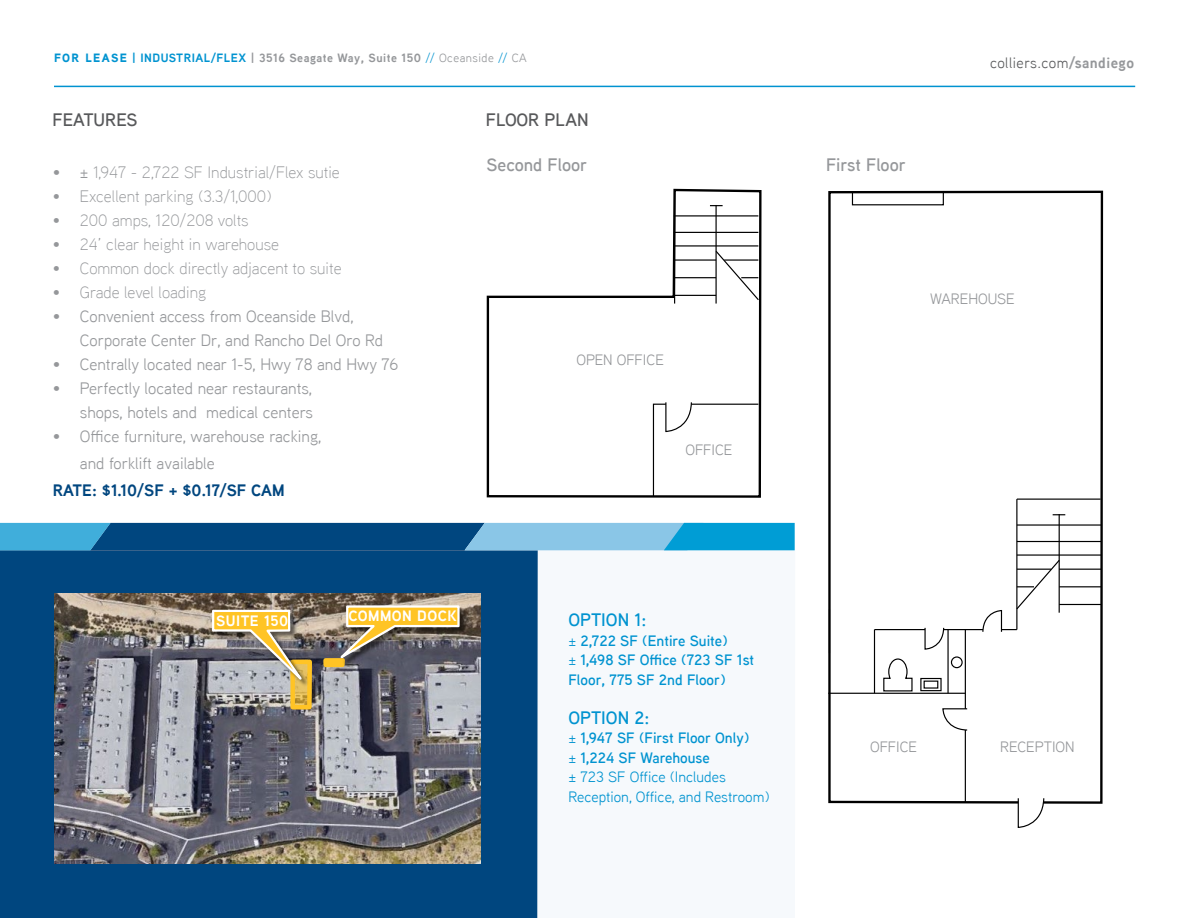
<style>
.page{position:relative;width:1188px;height:918px;background:#fff}
.page>*{position:absolute;margin:0;border:0;box-sizing:border-box;transform-origin:0 0}
.t1{font:600 18px "Aaux Next";color:#95979a}
.t2{font:600 18px "Aaux Next";color:#58595b}
.t3{font:600 18px "Aaux Next";color:#0093d0}
.t4{font:16.5px/24px "Aaux Next";color:#95979a}
.t5{font:300 16.5px "Aaux Next";color:#95979a}
.t6{font:700 16.5px "Aaux Next";color:#00467f}
.t7{font:15px/19.5px "Aaux Next";color:#0093d0}
.t8{font:600 15px/19.5px "Aaux Next";color:#0093d0}
.t9{font:15px "Aaux Next";color:#95979a}
.t10{font:15px "Aaux Next";letter-spacing:.03em;color:#58595b}
.t11{font:700 15px "Aaux Next";letter-spacing:.03em;color:#fff}
.t12{font:700 12px "Aaux Next";letter-spacing:.04em;color:#95979a}
.s1{font-weight:900;color:#0093d0}
.s2{color:#0093d0}
.s3{font-weight:400;color:#0093d0}
.s4{font-weight:400}
.s5{font-weight:700;color:#95979a}
.s6{font-weight:600}
</style>
<div class="page">
<svg style="left:828px;top:190px;width:276px;height:614px"></svg>
<hr style="left:1017px;top:499px;width:84px;height:1px;background:#000">
<hr style="left:965px;top:630px;width:1px;height:172px;background:#000">
<hr style="left:1059px;top:514px;width:1px;height:99px;background:#000">
<hr style="left:1016px;top:499px;width:1px;height:131px;background:#000">
<hr style="left:1017px;top:524px;width:84px;height:2px;background:#000">
<hr style="left:1017px;top:541px;width:84px;height:1px;background:#000">
<hr style="left:1017px;top:554px;width:84px;height:2px;background:#000">
<hr style="left:1059px;top:569px;width:42px;height:1px;background:#000">
<hr style="left:1059px;top:586px;width:42px;height:1px;background:#000">
<hr style="left:1059px;top:604px;width:42px;height:1px;background:#000">
<svg style="left:1015px;top:559px;width:46px;height:52px"></svg>
<div style="left:852px;top:191px;width:92px;height:14px;border:1px solid #000"></div>
<hr style="left:829px;top:609px;width:1px;height:44px;background:#000">
<svg style="left:942px;top:708px;width:26px;height:23px"></svg>
<div style="left:920px;top:678px;width:22px;height:13px;border:1px solid #000"></div>
<svg style="left:883px;top:658px;width:30px;height:34px"></svg>
<svg style="left:1017px;top:797px;width:28px;height:31px"></svg>
<hr style="left:875px;top:629px;width:142px;height:1px;background:#000">
<svg style="left:982px;top:609px;width:21px;height:24px"></svg>
<svg style="left:1053px;top:514px;width:12px;height:1px"></svg>
<hr style="left:828px;top:693px;width:137px;height:1px;background:#000">
<svg style="left:486px;top:188px;width:276px;height:310px"></svg>
<hr style="left:715px;top:205px;width:2px;height:99px;background:#000">
<hr style="left:674px;top:190px;width:1px;height:114px;background:#000">
<hr style="left:674px;top:215px;width:84px;height:2px;background:#000">
<hr style="left:674px;top:232px;width:84px;height:1px;background:#000">
<hr style="left:674px;top:245px;width:84px;height:2px;background:#000">
<hr style="left:674px;top:259px;width:42px;height:2px;background:#000">
<hr style="left:674px;top:277px;width:42px;height:1px;background:#000">
<hr style="left:674px;top:295px;width:42px;height:1px;background:#000">
<svg style="left:714px;top:250px;width:46px;height:51px"></svg>
<hr style="left:488px;top:296px;width:186px;height:1px;background:#000">
<hr style="left:874px;top:630px;width:1px;height:63px;background:#000">
<svg style="left:924px;top:627px;width:21px;height:23px"></svg>
<div style="left:951px;top:657px;width:11px;height:11px;background:#fff;border-radius:50%"></div>
<div style="left:951px;top:656px;width:12px;height:12px;border:1px solid #000;border-radius:50%"></div>
<svg style="left:652px;top:401px;width:108px;height:97px"></svg>
<hr style="left:947px;top:630px;width:2px;height:63px;background:#000">
<div style="left:0;top:550px;width:538px;height:368px;background:#00467f"></div>
<svg style="left:0;top:523px;width:795px;height:27px;background:#2a80b1"></svg>
<img style="left:54px;top:594px;width:427px;height:270px">
<svg style="left:295px;top:696px;width:12px;height:8px"></svg>
<div style="left:290px;top:660px;width:22px;height:49px;border:4px solid #ffc425"></div>
<div style="left:323px;top:658px;width:22px;height:9px;border:4px solid #ffc425"></div>
<div style="left:342px;top:606px;width:125px;height:59px;background:#000;opacity:.55"></div>
<svg style="left:327px;top:604px;width:134px;height:64px;background:#9d8a61"></svg>
<img style="left:211px;top:609px;width:104px;height:87px">
<hr style="left:54px;top:86px;width:1081px;height:1px;background:#0093d0">
<p class="t12" style="left:54px;top:50px;width:474px"><span class="s1">FOR LEASE</span> <span class="s2">| INDUSTRIAL/FLEX</span> | 3516 Seagate Way, Suite 150 <span class="s3">//</span> <span class="s4">Oceanside</span> <span class="s3">//</span> <span class="s4">CA</span></p>
<p class="t2" style="left:52px;top:108px;width:86px">FEATURES</p>
<p class="t5" style="left:53px;top:161px;width:288px"><span class="s4">• ±</span> 1,947 - 2,722 SF Industrial/Flex sutie</p>
<p class="t5" style="left:53px;top:185px;width:220px">• Excellent parking (3.3/1,000)</p>
<p class="t5" style="left:53px;top:209px;width:197px">• 200 amps, 120/208 volts</p>
<p class="t5" style="left:53px;top:233px;width:228px">• 24’ clear height in warehouse</p>
<p class="t5" style="left:53px;top:257px;width:290px">• Common dock directly adjacent to suite</p>
<p class="t5" style="left:53px;top:281px;width:155px">• Grade level loading</p>
<p class="t4" style="left:80px;top:303px;width:305px;text-indent:-27px">• Convenient access from Oceanside Blvd,<br>Corporate Center Dr, and Rancho Del Oro Rd</p>
<p class="t4" style="left:53px;top:351px;width:347px">• Centrally located near 1-5, Hwy 78 and Hwy 76</p>
<p class="t4" style="left:53px;top:375px;width:262px;text-align:right">• Perfectly located near restaurants, shops, hotels and medical centers</p>
<p class="t4" style="left:80px;top:422px;width:243px;line-height:27px;text-indent:-27px">• Office furniture, warehouse racking, and forklift available</p>
<p class="t6" style="left:53px;top:478px;width:233px">RATE: $1.10/SF + $0.17/SF CAM</p>
<p class="t2" style="left:486px;top:108px;width:104px">FLOOR PLAN</p>
<p class="t1" style="left:487px;top:152px;width:102px">Second Floor</p>
<p class="t1" style="left:826px;top:152px;width:81px">First Floor</p>
<p class="t9" style="left:577px;top:350px;width:89px">OPEN OFFICE</p>
<p class="t9" style="left:685px;top:440px;width:48px">OFFICE</p>
<p class="t10" style="left:990px;top:53px;width:146px">colliers.com<span class="s5">/sandiego</span></p>
<p class="t9" style="left:930px;top:289px;width:86px">WAREHOUSE</p>
<p class="t11" style="left:216px;top:610px;width:74px">SUITE 150</p>
<p class="t11" style="left:348px;top:606px;width:110px">COMMON DOCK</p>
<p class="t3" style="left:568px;top:607px;width:80px">OPTION 1:</p>
<p class="t8" style="left:568px;top:630px;width:187px"><span class="s4">±</span> 2,722 SF (Entire Suite)<br><span class="s4">±</span> 1,498 SF Office (723 SF 1st<br>Floor, 775 SF 2nd Floor)</p>
<p class="t3" style="left:568px;top:705px;width:82px">OPTION 2:</p>
<p class="t7" style="left:568px;top:728px;width:203px">± <span class="s6">1,947 SF (First Floor Only)<br></span>± <span class="s6">1,224 SF Warehouse<br></span>± 723 SF Office (Includes<br>Reception, Office, and Restroom)</p>
<p class="t9" style="left:870px;top:736px;width:48px">OFFICE</p>
<p class="t9" style="left:1000px;top:736px;width:76px">RECEPTION</p>
</div>
